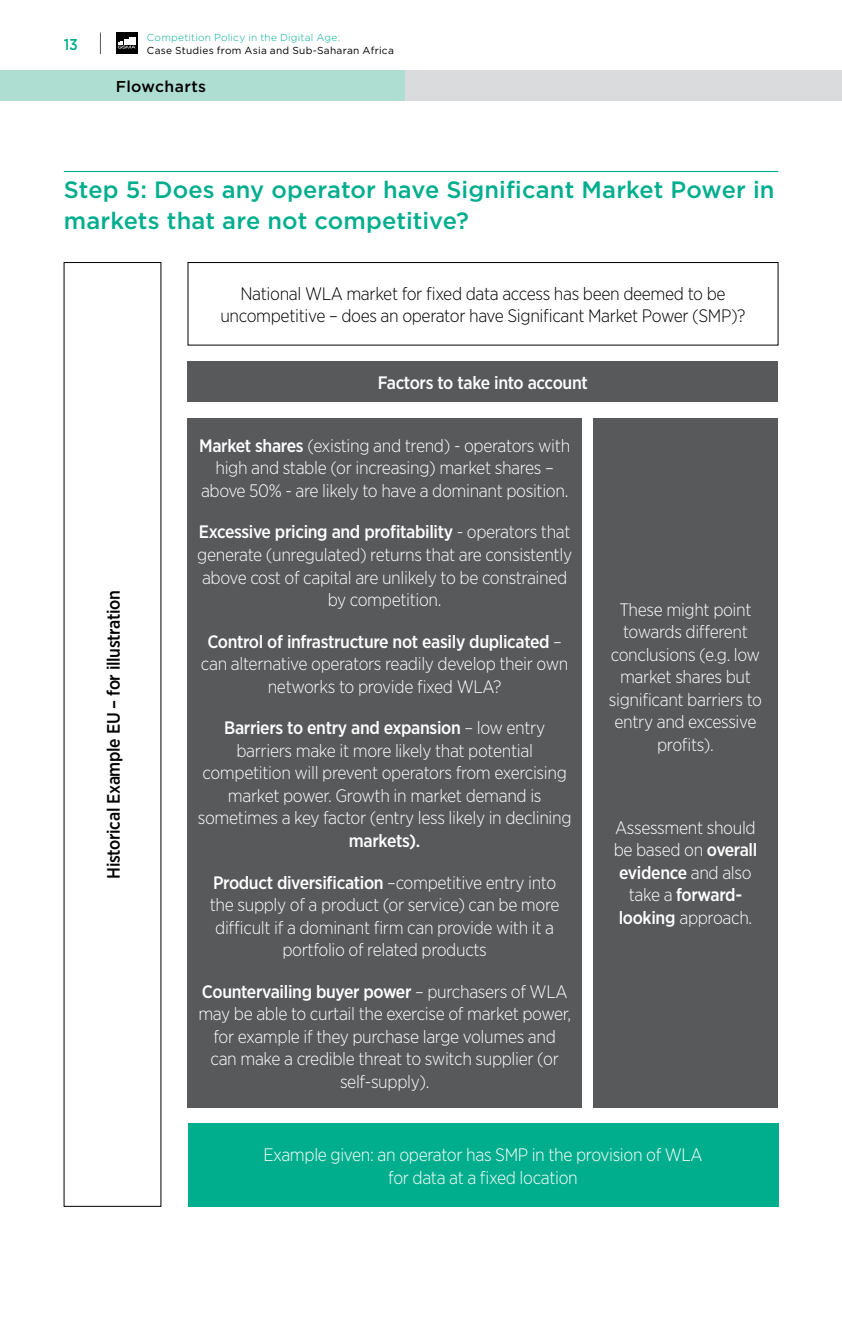
<style>
.page{position:relative;width:842px;height:1340px;background:#fff}
.page>*{position:absolute;margin:0;border:0;box-sizing:border-box;transform-origin:0 0}
.t1{font:500 23.62px/31.5px "Gotham";letter-spacing:.005em;color:#00ae8e}
.t2{font:300 18px/22.5px "Gotham Narrow";letter-spacing:-.02em;color:#fff;text-align:center}
.t3{font:300 18px/22.5px "Gotham Narrow";letter-spacing:-.02em;color:#000;text-align:center}
.t4{font:500 18px "Gotham Narrow";letter-spacing:-.02em;color:#000}
.t5{font:500 18px "Gotham Narrow";letter-spacing:-.02em;color:#fff}
.t6{font:500 15.75px "Gotham";letter-spacing:.02em;color:#000}
.t7{font:500 15.75px "Gotham";color:#00ae8e;scale:.9 1}
.t8{font:10.12px "Gotham";letter-spacing:.025em;color:#000}
.t9{font:300 10.12px "Gotham";letter-spacing:.02em;color:#00ae8e}
.s1{font-weight:500}
</style>
<div class="page">
<div style="left:405px;top:71px;width:437px;height:30px;background:#dadbdc"></div>
<div style="left:0;top:71px;width:405px;height:30px;background:#aeddd1"></div>
<svg style="left:116px;top:32px;width:22px;height:22px"></svg>
<svg style="left:118px;top:39px;width:18px;height:9px"></svg>
<div style="left:129px;top:37px;width:6px;height:7px;background:#fff"></div>
<svg style="left:100px;top:32px;width:1px;height:22px"></svg>
<hr style="left:64px;top:171px;width:714px;height:1px;background:#00ae8e">
<div style="left:188px;top:1123px;width:590px;height:83px;background:#00ae8e"></div>
<div style="left:188px;top:361px;width:590px;height:40px;background:#58595b"></div>
<div style="left:188px;top:418px;width:394px;height:689px;background:#58595b"></div>
<div style="left:593px;top:418px;width:185px;height:689px;background:#58595b"></div>
<div style="left:188px;top:262px;width:590px;height:83px;border:1px solid #000"></div>
<p class="t7" style="left:64px;top:34px;width:17px">13</p>
<p class="t9" style="left:147px;top:31px;width:195px">Competition Policy in the Digital Age:</p>
<p class="t8" style="left:147px;top:44px;width:249px">Case Studies from Asia and Sub-Saharan Africa</p>
<p class="t6" style="left:116px;top:76px;width:92px">Flowcharts</p>
<h1 class="t1" style="left:64px;top:173px;width:712px">Step 5: Does any operator have Significant Market Power in markets that are not competitive?</h1>
<p class="t3" style="left:220px;top:282px;width:527px">National WLA market for fixed data access has been deemed to be uncompetitive – does an operator have Significant Market Power (SMP)?</p>
<p class="t4" style="left:102px;top:878px;width:290px;rotate:-90deg">Historical Example EU – for illustration</p>
<p class="t5" style="left:378px;top:371px;width:212px">Factors to take into account</p>
<p class="t2" style="left:199px;top:434px;width:373px"><span class="s1">Market shares</span> (existing and trend) - operators with high and stable (or increasing) market shares – above 50% - are likely to have a dominant position.</p>
<p class="t2" style="left:197px;top:520px;width:376px"><span class="s1">Excessive pricing and profitability</span> - operators that generate (unregulated) returns that are consistently above cost of capital are unlikely to be constrained by competition.</p>
<p class="t2" style="left:201px;top:629px;width:369px"><span class="s1">Control of infrastructure not easily duplicated</span> – can alternative operators readily develop their own networks to provide fixed WLA?</p>
<p class="t2" style="left:198px;top:716px;width:375px"><span class="s1">Barriers to entry and expansion</span> – low entry barriers make it more likely that potential competition will prevent operators from exercising market power. Growth in market demand is sometimes a key factor (entry less likely in declining</p>
<p class="t5" style="left:349px;top:829px;width:73px">markets).</p>
<p class="t2" style="left:210px;top:870px;width:351px"><span class="s1">Product diversification</span> –competitive entry into the supply of a product (or service) can be more difficult if a dominant firm can provide with it a portfolio of related products</p>
<p class="t2" style="left:198px;top:979px;width:374px"><span class="s1">Countervailing buyer power</span> – purchasers of WLA may be able to curtail the exercise of market power, for example if they purchase large volumes and can make a credible threat to switch supplier (or self-supply).</p>
<p class="t2" style="left:609px;top:597px;width:155px">These might point towards different conclusions (e.g. low market shares but significant barriers to entry and excessive profits).</p>
<p class="t2" style="left:614px;top:816px;width:145px">Assessment should be based on <span class="s1">overall evidence</span> and also take a <span class="s1">forward&shy;looking</span> approach.</p>
<p class="t2" style="left:263px;top:1142px;width:441px">Example given: an operator has SMP in the provision of WLA for data at a fixed location</p>
</div>
